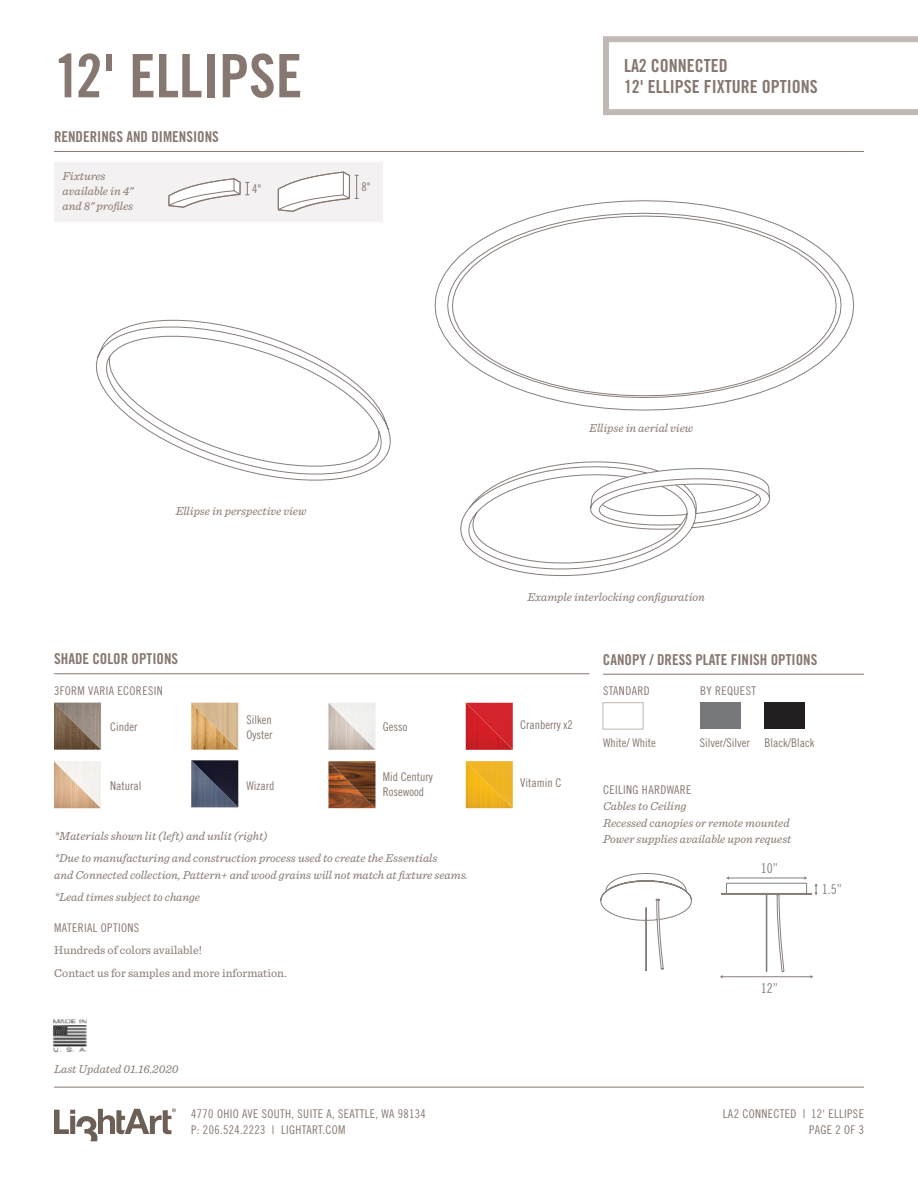
<style>
.page{position:relative;width:918px;height:1188px;background:#fff}
.page>*{position:absolute;margin:0;border:0;box-sizing:border-box;transform-origin:0 0}
.Header_1__Page_Title{font:60px "Trade Gothic LT Std Bd Cn 20";color:#867770}
.Header_2__Sub_Title{font:18px/21px "Trade Gothic LT Std Bd Cn 20";color:#867770}
.Header_3__Page_Subhe{font:15px "Trade Gothic LT Std Bd Cn 20";color:#867770}
.t1{font:13.5px "Trade Gothic LT Std Cn 18";color:#877e7a}
.Text_1_italic{font:italic 12px/16.5px "Sentinel";color:#867770}
.Header_4__Text_Heade{font:12px/16.5px "Trade Gothic LT Std Cn 18";letter-spacing:.03em;color:#867770}
.Text_2__Product_Spec{font:12px/15px "Trade Gothic LT Std Cn 18";color:#867770}
.Text_2__Product_Spec-2{font:italic 12px/15px "Sentinel";color:#867770}
.Text_1{font:12px "Sentinel";color:#867770}
.Header_4__Text_Heade-2{font:italic 12px "Sentinel";color:#867770}
.s1{font-family:"Sentinel";font-style:italic}
</style>
<div class="page">
<hr style="left:54px;top:151px;width:810px;height:1px;background:#867770">
<hr style="left:54px;top:1087px;width:810px;height:1px;background:#867770">
<svg style="left:54px;top:1108px;width:122px;height:33px"></svg>
<svg style="left:603px;top:36px;width:315px;height:79px"></svg>
<div style="left:54px;top:162px;width:328px;height:60px;background:#f3f1f1"></div>
<svg style="left:277px;top:171px;width:82px;height:41px"></svg>
<svg style="left:168px;top:178px;width:81px;height:30px"></svg>
<img style="left:52px;top:1019px;width:35px;height:34px">
<hr style="left:54px;top:673px;width:536px;height:1px;background:#867770">
<hr style="left:603px;top:674px;width:261px;height:1px;background:#867770">
<div style="left:700px;top:702px;width:40px;height:27px;background:#76787b"></div>
<div style="left:603px;top:703px;width:40px;height:26px;background:#fff;border:1px solid #c0b5b0"></div>
<div style="left:764px;top:702px;width:41px;height:27px;background:#231f20"></div>
<svg style="left:600px;top:873px;width:218px;height:105px"></svg>
<img style="left:54px;top:703px;width:47px;height:47px">
<img style="left:466px;top:703px;width:47px;height:47px">
<img style="left:328px;top:761px;width:48px;height:47px">
<img style="left:54px;top:761px;width:47px;height:47px">
<img style="left:466px;top:761px;width:47px;height:47px">
<img style="left:191px;top:703px;width:47px;height:47px">
<img style="left:328px;top:703px;width:1px;height:47px">
<img style="left:191px;top:760px;width:47px;height:47px">
<img style="left:329px;top:703px;width:47px;height:47px">
<svg style="left:434px;top:200px;width:420px;height:211px"></svg>
<svg style="left:96px;top:320px;width:295px;height:161px"></svg>
<svg style="left:460px;top:461px;width:310px;height:115px"></svg>
<p class="Header_1__Page_Title" style="left:54px;top:39px;width:250px">12' ELLIPSE</p>
<p class="Header_3__Page_Subhe" style="left:54px;top:128px;width:166px">RENDERINGS AND DIMENSIONS</p>
<p class="Text_2__Product_Spec-2" style="left:63px;top:168px;width:72px">Fixtures available in 4" and 8" profiles</p>
<p class="Text_2__Product_Spec" style="left:252px;top:181px;width:11px">4"</p>
<p class="Text_2__Product_Spec" style="left:362px;top:179px;width:11px">8"</p>
<p class="Text_2__Product_Spec-2" style="left:176px;top:503px;width:132px">Ellipse in perspective view</p>
<p class="Header_2__Sub_Title" style="left:624px;top:55px;width:195px">LA2 CONNECTED<br>12' ELLIPSE FIXTURE OPTIONS</p>
<p class="Text_2__Product_Spec-2" style="left:589px;top:420px;width:105px">Ellipse in aerial view</p>
<p class="Text_2__Product_Spec-2" style="left:527px;top:589px;width:179px">Example interlocking configuration</p>
<p class="Header_3__Page_Subhe" style="left:54px;top:650px;width:126px">SHADE COLOR OPTIONS</p>
<p class="Header_3__Page_Subhe" style="left:603px;top:650px;width:216px">CANOPY / DRESS PLATE FINISH OPTIONS</p>
<p class="Header_4__Text_Heade" style="left:54px;top:682px;width:110px">3FORM VARIA ECORESIN</p>
<p class="Text_2__Product_Spec" style="left:110px;top:719px;width:29px">Cinder</p>
<p class="Text_2__Product_Spec" style="left:110px;top:778px;width:33px">Natural</p>
<p class="Text_2__Product_Spec" style="left:247px;top:713px;width:28px">Silken<br>Oyster</p>
<p class="Text_2__Product_Spec" style="left:520px;top:717px;width:54px">Cranberry x2</p>
<p class="Text_2__Product_Spec" style="left:247px;top:778px;width:29px">Wizard</p>
<p class="Text_2__Product_Spec" style="left:520px;top:775px;width:43px">Vitamin C</p>
<p class="Text_2__Product_Spec" style="left:383px;top:719px;width:26px">Gesso</p>
<p class="Text_2__Product_Spec" style="left:383px;top:769px;width:51px">Mid Century</p>
<p class="Text_2__Product_Spec" style="left:383px;top:784px;width:43px">Rosewood</p>
<p class="Text_1_italic" style="left:54px;top:827px;width:215px">*Materials shown lit (left) and unlit (right)</p>
<p class="Text_1_italic" style="left:54px;top:849px;width:416px">*Due to manufacturing and construction process used to create the Essentials<br>and Connected collection, Pattern+ and wood grains will not match at fixture seams.</p>
<p class="Text_1_italic" style="left:54px;top:888px;width:148px">*Lead times subject to change</p>
<p class="Header_4__Text_Heade" style="left:54px;top:919px;width:86px">MATERIAL OPTIONS</p>
<p class="Text_1" style="left:54px;top:941px;width:149px">Hundreds of colors available!</p>
<p class="Text_1" style="left:54px;top:964px;width:234px">Contact us for samples and more information.</p>
<p class="Text_1_italic" style="left:54px;top:1060px;width:126px">Last Updated 01.16.2020</p>
<p class="Header_4__Text_Heade" style="left:603px;top:682px;width:48px">STANDARD</p>
<p class="Header_4__Text_Heade" style="left:700px;top:682px;width:57px">BY REQUEST</p>
<p class="Text_2__Product_Spec" style="left:603px;top:735px;width:54px">White/ White</p>
<p class="Text_2__Product_Spec" style="left:700px;top:735px;width:51px">Silver/Silver</p>
<p class="Text_2__Product_Spec" style="left:764px;top:735px;width:51px">Black/Black</p>
<p class="Header_4__Text_Heade" style="left:603px;top:781px;width:90px">CEILING HARDWARE<br><span class="s1">Cables to Ceiling</span></p>
<p class="Header_4__Text_Heade-2" style="left:603px;top:814px;width:188px">Recessed canopies or remote mounted</p>
<p class="Header_4__Text_Heade-2" style="left:603px;top:830px;width:190px">Power supplies available upon request</p>
<p class="t1" style="left:761px;top:861px;width:19px">10”</p>
<p class="t1" style="left:822px;top:881px;width:22px">1.5”</p>
<p class="t1" style="left:761px;top:980px;width:19px">12”</p>
<p class="Header_4__Text_Heade" style="left:191px;top:1105px;width:236px">4770 OHIO AVE SOUTH, SUITE A, SEATTLE, WA 98134<br>P: 206.524.2223 | LIGHTART.COM</p>
<p class="Header_4__Text_Heade" style="left:723px;top:1105px;width:143px;text-align:right">LA2 CONNECTED | 12' ELLIPSE<br>PAGE 2 OF 3</p>
</div>
